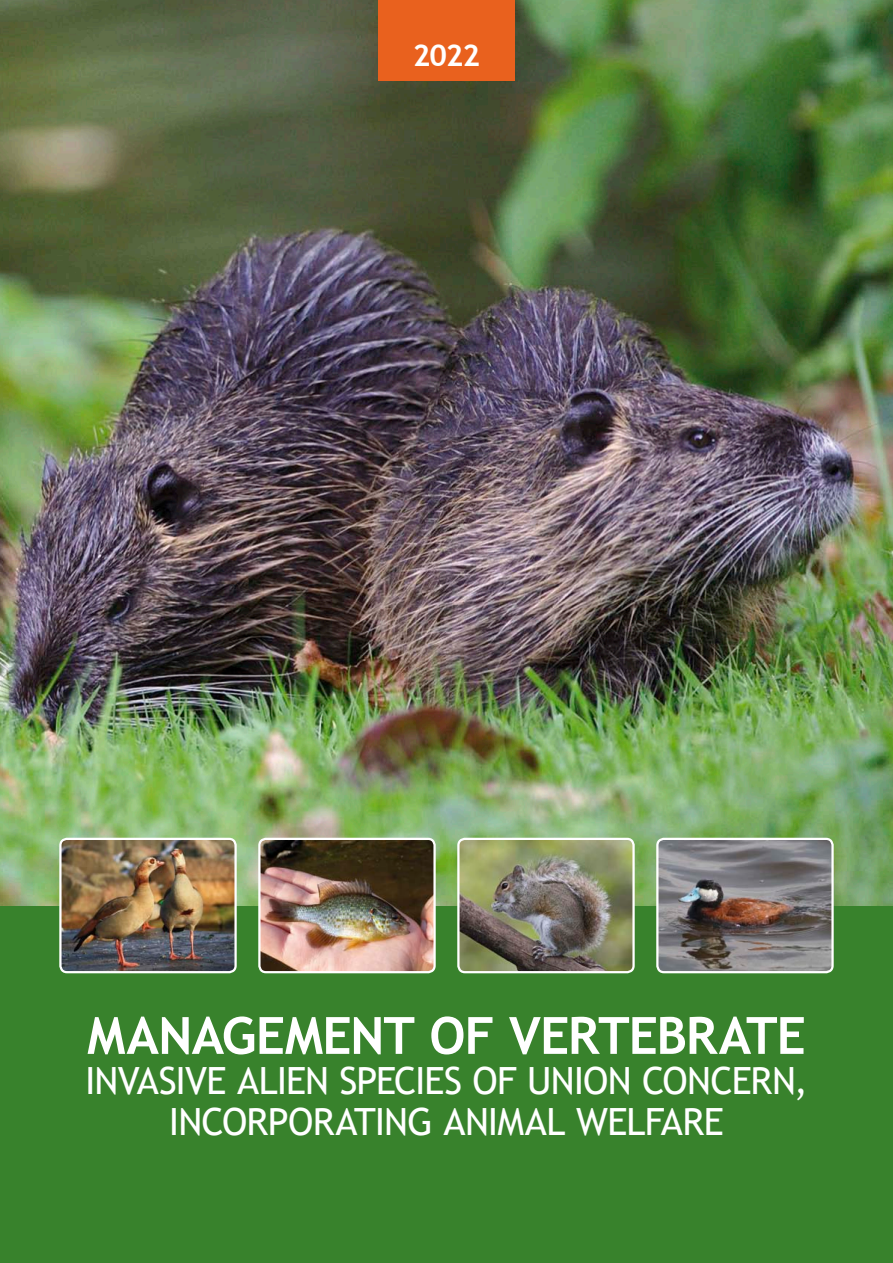
<style>
.page{position:relative;width:893px;height:1263px;background:#fff}
.page>*{position:absolute;margin:0;border:0;box-sizing:border-box;transform-origin:0 0}
.t1{font:700 51.45px "Trebuchet MS";letter-spacing:-.02em;color:#fff}
.t2{font:37.5px/40.5px "Trebuchet MS";letter-spacing:-.025em;color:#fff;text-align:center}
.t3{font:700 30px "Trebuchet MS";color:#fff}
</style>
<div class="page">
<div style="left:0;top:868px;width:893px;height:395px;background:#38822c"></div>
<img style="left:0;top:0;width:893px;height:905px">
<div style="left:378px;top:0;width:136px;height:81px;background:#e9611e"></div>
<img style="left:259px;top:839px;width:176px;height:131px">
<div style="left:258px;top:838px;width:178px;height:135px;border:2px solid #fff;border-radius:7px"></div>
<img style="left:458px;top:839px;width:176px;height:131px">
<div style="left:457px;top:838px;width:178px;height:135px;border:2px solid #fff;border-radius:7px"></div>
<img style="left:657px;top:839px;width:174px;height:131px">
<div style="left:656px;top:838px;width:178px;height:135px;border:2px solid #fff;border-radius:7px"></div>
<img style="left:60px;top:839px;width:176px;height:131px">
<div style="left:59px;top:838px;width:178px;height:135px;border:2px solid #fff;border-radius:7px"></div>
<p class="t3" style="left:413px;top:36px;width:69px">2022</p>
<h1 class="t1" style="left:87px;top:1003px;width:720px">MANAGEMENT OF VERTEBRATE</h1>
<p class="t2" style="left:85px;top:1060px;width:724px">INVASIVE ALIEN SPECIES OF UNION CONCERN,<br>INCORPORATING ANIMAL WELFARE</p>
</div>
